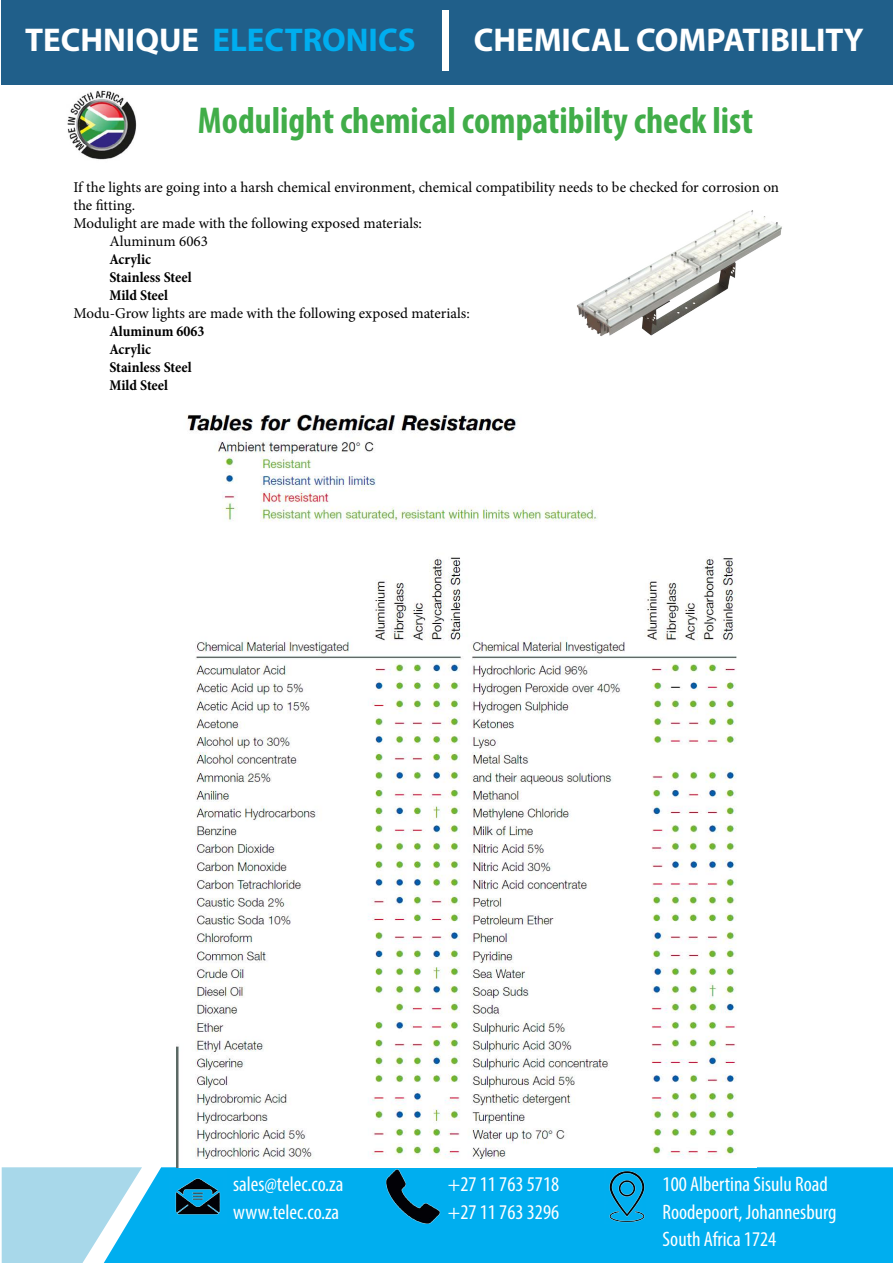
<style>
.page{position:relative;width:893px;height:1263px;background:#fff}
.page>*{position:absolute;margin:0;border:0;box-sizing:border-box;transform-origin:0 0}
.t1{font:700 condensed 37.5px "Myriad Pro";color:#41ad49}
.t2{font:700 33px "Myriad Pro";color:#fff}
.t3{font:700 33px "Myriad Pro";color:#00aeef}
.t4{font:condensed 21px/27.8px "Myriad Pro";color:#fff}
.t5{font:15px "Minion Pro";color:#000}
.t6{font:700 condensed 15px/18px "Minion Pro";color:#000}
.s1{color:#fff}
</style>
<div class="page">
<div style="left:2px;top:0;width:891px;height:84px;background:#205f8a"></div>
<div style="left:442px;top:11px;width:6px;height:60px;background:#fff"></div>
<div style="left:2px;top:1167px;width:102px;height:96px;background:#a8d8ea"></div>
<div style="left:104px;top:1167px;width:789px;height:96px;background:#00aeef"></div>
<img style="left:169px;top:1170px;width:57px;height:54px">
<img style="left:385px;top:1170px;width:56px;height:54px">
<img style="left:604px;top:1170px;width:45px;height:54px">
<img style="left:67px;top:90px;width:70px;height:70px">
<img style="left:577px;top:210px;width:205px;height:126px">
<img style="left:176px;top:414px;width:561px;height:753px">
<h2 class="t3" style="left:25px;top:18px;width:392px"><span class="s1">TECHNIQUE</span> ELECTRONICS</h2>
<h2 class="t2" style="left:474px;top:18px;width:392px">CHEMICAL COMPATIBILITY</h2>
<h1 class="t1" style="left:198px;top:97px;width:557px">Modulight chemical compatibilty check list</h1>
<p class="t5" style="left:73px;top:177px;width:707px">If the lights are going into a harsh chemical environment, chemical compatibility needs to be checked for corrosion on</p>
<p class="t5" style="left:73px;top:195px;width:63px">the fitting.</p>
<p class="t5" style="left:73px;top:213px;width:350px">Modulight are made with the following exposed materials:</p>
<p class="t5" style="left:109px;top:231px;width:100px">Aluminum 6063</p>
<p class="t6" style="left:109px;top:250px;width:84px">Acrylic<br>Stainless Steel<br>Mild Steel</p>
<p class="t5" style="left:73px;top:303px;width:398px">Modu-Grow lights are made with the following exposed materials:</p>
<p class="t6" style="left:109px;top:322px;width:96px">Aluminum 6063<br>Acrylic<br>Stainless Steel<br>Mild Steel</p>
<h3 class="t4" style="left:233px;top:1170px;width:112px">sales@telec.co.za</h3>
<h3 class="t4" style="left:448px;top:1170px;width:113px">+27 11 763 5718</h3>
<h3 class="t4" style="left:663px;top:1170px;width:167px">100 Albertina Sisulu Road</h3>
<h3 class="t4" style="left:233px;top:1197px;width:108px">www.telec.co.za</h3>
<h3 class="t4" style="left:448px;top:1197px;width:113px">+27 11 763 3296</h3>
<h3 class="t4" style="left:663px;top:1197px;width:175px">Roodepoort, Johannesburg<br>South Africa 1724</h3>
</div>
